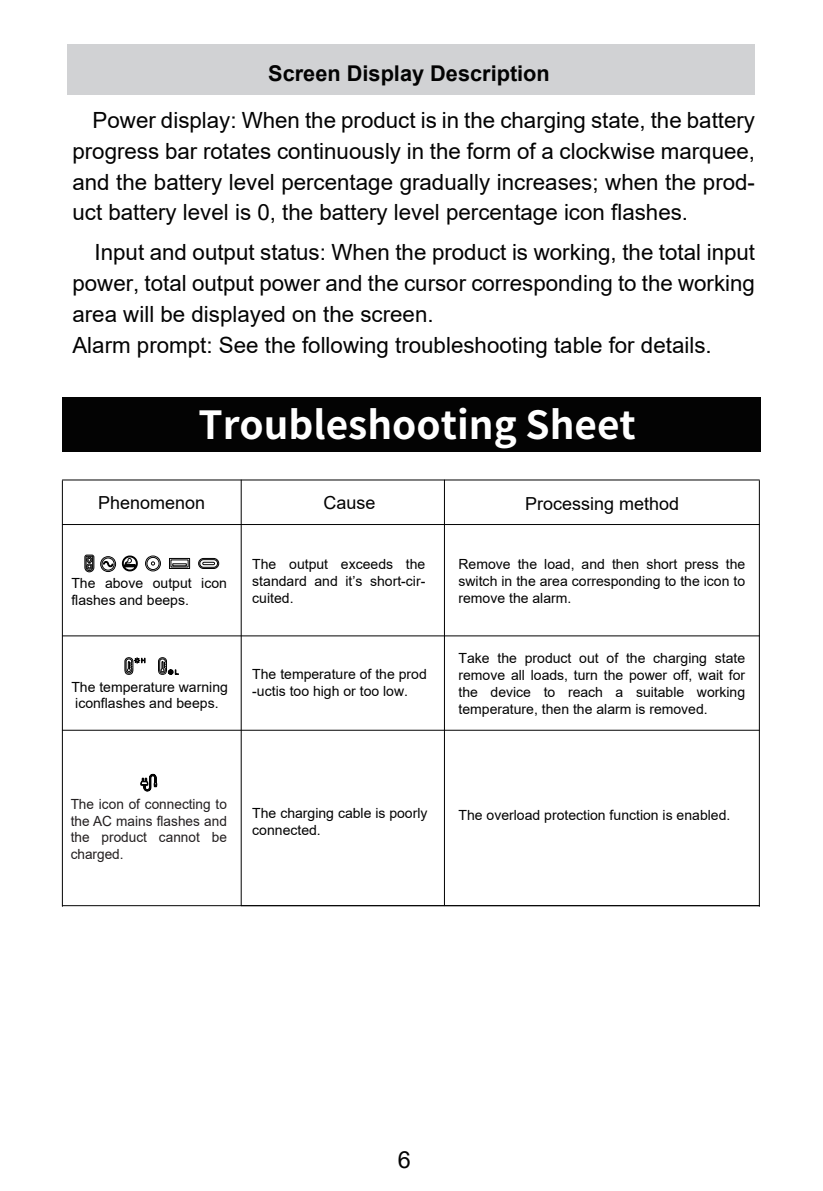
<style>
.page{position:relative;width:823px;height:1191px;background:#fff}
.page>*{position:absolute;margin:0;border:0;box-sizing:border-box;transform-origin:0 0}
.t1{font:700 38.8px "Source Han Sans CN";color:#fff}
.t2{font:23.6px "Arial";color:#030303}
.t3{font:22.4px/30.8px "Arial";color:#030303;text-align:justify}
.t4{font:700 21.8px "Arial";color:#030303}
.t5{font:18px "Arial";color:#030303}
.t6{font:14px/16.8px "Arial";color:#030303}
.t7{font:14px/16.8px "Arial";color:#231f20;text-align:justify}
</style>
<div class="page">
<hr style="left:62px;top:480px;width:1px;height:426px;background:#030303">
<hr style="left:62px;top:479px;width:696px;height:1px;background:#030303">
<hr style="left:62px;top:524px;width:696px;height:1px;background:#030303">
<hr style="left:62px;top:635px;width:696px;height:1px;background:#030303">
<hr style="left:62px;top:730px;width:696px;height:1px;background:#030303">
<hr style="left:62px;top:905px;width:696px;height:1px;background:#030303">
<hr style="left:241px;top:480px;width:1px;height:425px;background:#030303">
<hr style="left:444px;top:480px;width:1px;height:425px;background:#030303">
<hr style="left:758px;top:480px;width:1px;height:426px;background:#030303">
<div style="left:62px;top:397px;width:698px;height:55px;background:#030303"></div>
<svg style="left:140px;top:774px;width:17px;height:17px"></svg>
<svg style="left:124px;top:657px;width:21px;height:18px"></svg>
<svg style="left:158px;top:657px;width:21px;height:18px"></svg>
<svg style="left:100px;top:556px;width:16px;height:16px"></svg>
<svg style="left:122px;top:555px;width:16px;height:16px"></svg>
<svg style="left:84px;top:554px;width:10px;height:18px"></svg>
<svg style="left:145px;top:555px;width:16px;height:16px"></svg>
<svg style="left:198px;top:558px;width:21px;height:11px"></svg>
<svg style="left:169px;top:558px;width:21px;height:11px"></svg>
<div style="left:68px;top:44px;width:686px;height:51px;background:#d1d2d4"></div>
<h3 class="t4" style="left:268px;top:58px;width:283px">Screen Display Description</h3>
<p class="t3" style="left:72px;top:105px;width:683px;text-indent:20px">Power display: When the product is in the charging state, the battery progress bar rotates continuously in the form of a clockwise marquee, and the battery level percentage gradually increases; when the prod&shy;uct battery level is 0, the battery level percentage icon flashes.</p>
<p class="t3" style="left:72px;top:237px;width:683px;text-align:left;text-indent:22px">Input and output status: When the product is working, the total input power, total output power and the cursor corresponding to the working area will be displayed on the screen.<br>Alarm prompt: See the following troubleshooting table for details.</p>
<h1 class="t1" style="left:198px;top:403px;width:438px">Troubleshooting Sheet</h1>
<p class="t5" style="left:98px;top:490px;width:108px">Phenomenon</p>
<p class="t5" style="left:323px;top:490px;width:53px">Cause</p>
<p class="t5" style="left:525px;top:491px;width:155px">Processing method</p>
<p class="t6" style="left:71px;top:575px;width:157px">The above output icon flashes and beeps.</p>
<p class="t6" style="left:71px;top:678px;width:158px">The temperature warning iconflashes and beeps.</p>
<p class="t6" style="left:252px;top:556px;width:174px;text-align:justify">The output exceeds the standard and it’s short-cir&shy;cuited.</p>
<p class="t6" style="left:252px;top:666px;width:176px">The temperature of the prod -uctis too high or too low.</p>
<p class="t6" style="left:458px;top:556px;width:288px;text-align:justify">Remove the load, and then short press the switch in the area corresponding to the icon to remove the alarm.</p>
<p class="t6" style="left:458px;top:650px;width:288px;text-align:justify">Take the product out of the charging state remove all loads, turn the power off, wait for the device to reach a suitable working temperature, then the alarm is removed.</p>
<p class="t7" style="left:71px;top:795px;width:158px">The icon of connecting to the AC mains flashes and the product cannot be charged.</p>
<p class="t6" style="left:252px;top:804px;width:177px">The charging cable is poorly connected.</p>
<p class="t6" style="left:458px;top:806px;width:273px">The overload protection function is enabled.</p>
<h2 class="t2" style="left:397px;top:1143px;width:15px">6</h2>
</div>
